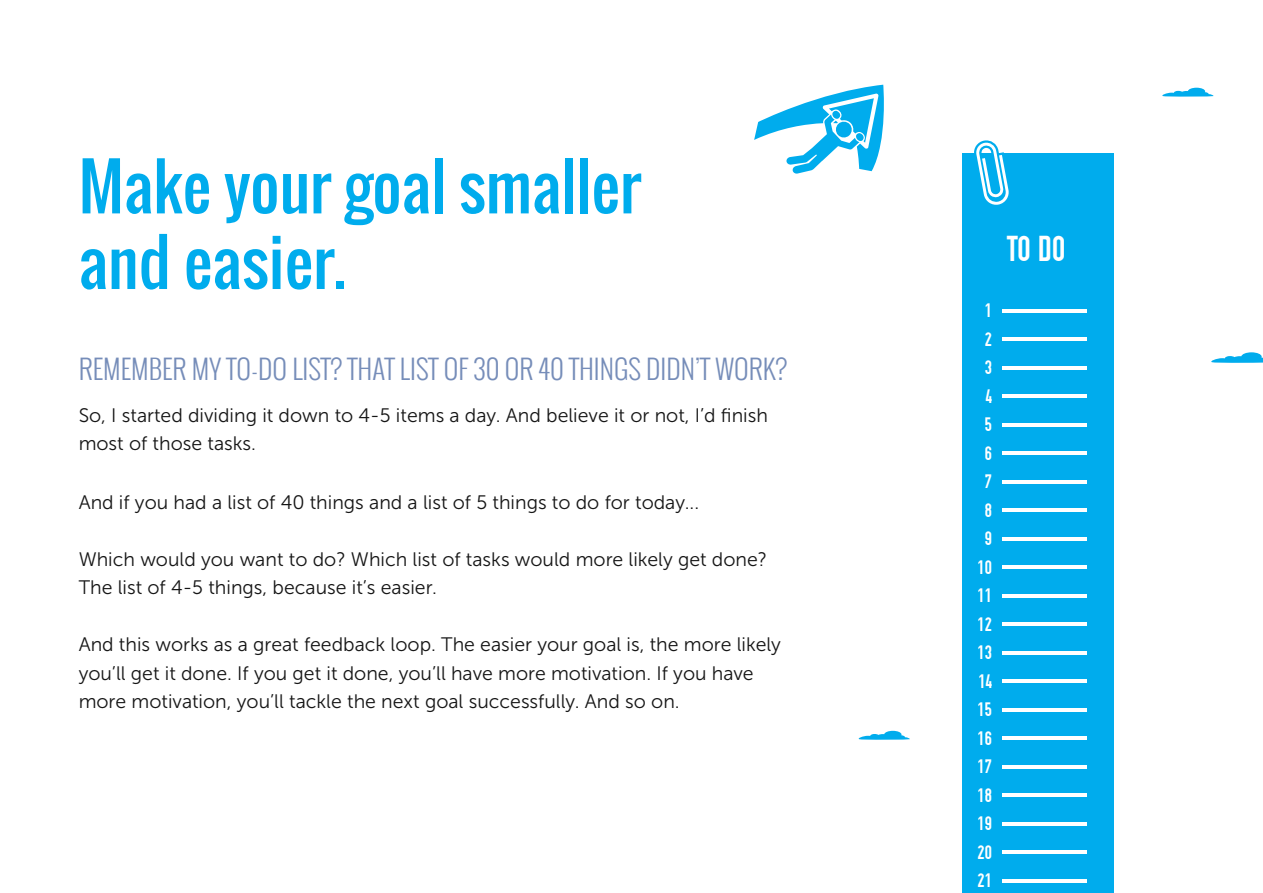
<style>
.page{position:relative;width:1263px;height:893px;background:#fff}
.page>*{position:absolute;margin:0;border:0;box-sizing:border-box;transform-origin:0 0}
.t1{font:63px/75.6px "Oswald";color:#00aced}
.t2{font:36px "OSP DIN";color:#fff}
.t3{font:300 27px "Oswald";color:#768db9}
.t4{font:19.5px/28.5px "Museo Sans 300";color:#161616}
.t5{font:19.5px/28.5px "OSP DIN";color:#fff;text-align:center}
</style>
<div class="page">
<div style="left:962px;top:154px;width:151px;height:739px;background:#00aced"></div>
<svg style="left:970px;top:140px;width:44px;height:65px"></svg>
<hr style="left:1002px;top:309px;width:84px;height:3px;background:#fff">
<hr style="left:1002px;top:338px;width:84px;height:3px;background:#fff">
<hr style="left:1002px;top:366px;width:84px;height:3px;background:#fff">
<hr style="left:1002px;top:395px;width:84px;height:3px;background:#fff">
<hr style="left:1002px;top:423px;width:84px;height:3px;background:#fff">
<hr style="left:1002px;top:452px;width:84px;height:3px;background:#fff">
<hr style="left:1002px;top:480px;width:84px;height:3px;background:#fff">
<hr style="left:1002px;top:509px;width:84px;height:3px;background:#fff">
<hr style="left:1002px;top:537px;width:84px;height:3px;background:#fff">
<hr style="left:1002px;top:566px;width:84px;height:3px;background:#fff">
<hr style="left:1002px;top:594px;width:84px;height:3px;background:#fff">
<hr style="left:1002px;top:623px;width:84px;height:3px;background:#fff">
<hr style="left:1002px;top:651px;width:84px;height:3px;background:#fff">
<hr style="left:1002px;top:680px;width:84px;height:3px;background:#fff">
<hr style="left:1002px;top:708px;width:84px;height:3px;background:#fff">
<hr style="left:1002px;top:737px;width:84px;height:3px;background:#fff">
<hr style="left:1002px;top:765px;width:84px;height:3px;background:#fff">
<hr style="left:1002px;top:794px;width:84px;height:3px;background:#fff">
<hr style="left:1002px;top:822px;width:84px;height:3px;background:#fff">
<hr style="left:1002px;top:851px;width:84px;height:3px;background:#fff">
<hr style="left:1002px;top:879px;width:84px;height:3px;background:#fff">
<svg style="left:754px;top:85px;width:130px;height:89px"></svg>
<svg style="left:858px;top:731px;width:52px;height:9px"></svg>
<svg style="left:1162px;top:88px;width:52px;height:9px"></svg>
<svg style="left:1211px;top:352px;width:52px;height:11px"></svg>
<h1 class="t1" style="left:79px;top:148px;width:564px">Make your goal smaller and easier.</h1>
<h3 class="t3" style="left:79px;top:349px;width:710px">REMEMBER MY TO-DO LIST? THAT LIST OF 30 OR 40 THINGS DIDN’T WORK?</h3>
<p class="t4" style="left:79px;top:401px;width:691px">So, I started dividing it down to 4-5 items a day. And believe it or not, I’d finish most of those tasks.</p>
<p class="t4" style="left:79px;top:488px;width:622px">And if you had a list of 40 things and a list of 5 things to do for today...</p>
<p class="t4" style="left:79px;top:545px;width:690px">Which would you want to do? Which list of tasks would more likely get done?<br>The list of 4-5 things, because it’s easier.</p>
<p class="t4" style="left:79px;top:630px;width:704px">And this works as a great feedback loop. The easier your goal is, the more likely you’ll get it done. If you get it done, you’ll have more motivation. If you have more motivation, you’ll tackle the next goal successfully. And so on.</p>
<h2 class="t2" style="left:1007px;top:230px;width:60px">TO DO</h2>
<p class="t5" style="left:977px;top:297px;width:16px">1<br>2<br>3<br>4<br>5<br>6<br>7<br>8<br>9<br>10<br>11<br>12<br>13<br>14<br>15<br>16<br>17<br>18<br>19<br>20<br>21</p>
</div>
